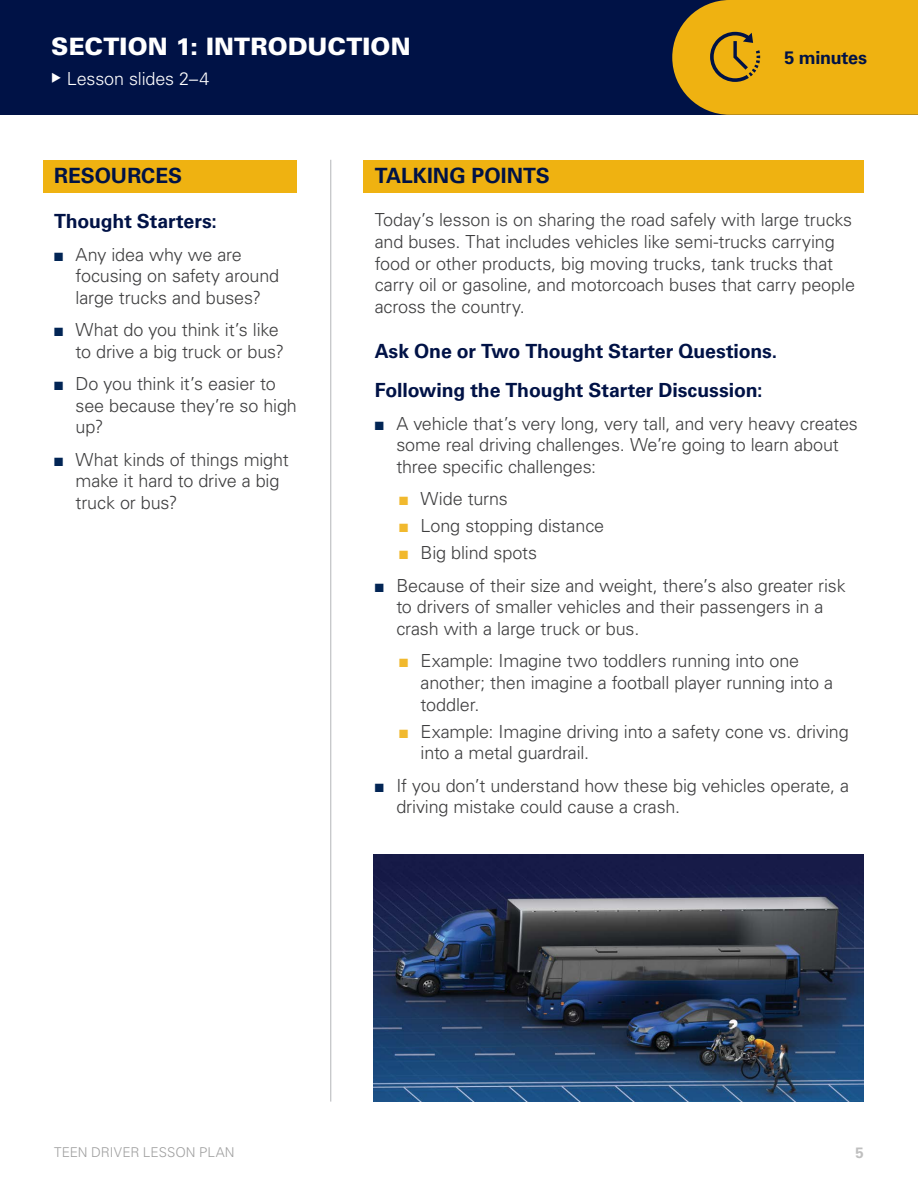
<style>
.page{position:relative;width:918px;height:1188px;background:#fff}
.page>*{position:absolute;margin:0;border:0;box-sizing:border-box;transform-origin:0 0}
.t1{font:900 24px "Univers LT Std";letter-spacing:.005em;color:#fff}
.t2{font:700 21px "Univers LT Std";color:#001246}
.t3{font:700 19.5px "Univers LT Std";letter-spacing:-.005em;color:#001246}
.t4{font:300 18px/21.6px "Univers LT Std";letter-spacing:-.01em;color:#3e3e3f}
.t5{font:300 18px "Univers LT Std";letter-spacing:-.01em;color:#fff}
.t6{font:700 18px "Univers LT Std";letter-spacing:-.015em;color:#001246}
.t7{font:700 15px "Univers LT Std";color:#bfbfbf}
.t8{font:300 13.5px "Univers LT Std";letter-spacing:.005em;color:#9f9f9f}
.t9{font:12px "Zapf Dingbats ITC";color:#022555}
.t10{font:12px "Zapf Dingbats ITC";color:#f1b92e}
</style>
<div class="page">
<hr style="left:330px;top:160px;width:1px;height:942px;background:#bcbdc0">
<div style="left:43px;top:160px;width:254px;height:32px;background:#efb211"></div>
<div style="left:364px;top:160px;width:500px;height:32px;background:#efb211"></div>
<div style="left:0;top:0;width:918px;height:115px;background:#001246"></div>
<svg style="left:672px;top:0;width:246px;height:115px"></svg>
<img style="left:374px;top:855px;width:490px;height:247px">
<h1 class="t1" style="left:51px;top:32px;width:361px">SECTION 1: INTRODUCTION</h1>
<p class="t5" style="left:51px;top:68px;width:160px">◆ Lesson slides 2–4</p>
<p class="t6" style="left:785px;top:47px;width:84px">5 minutes</p>
<h2 class="t2" style="left:54px;top:164px;width:130px">RESOURCES</h2>
<h3 class="t3" style="left:54px;top:210px;width:164px">Thought Starters:</h3>
<p class="t9" style="left:54px;top:251px;width:11px">■</p>
<p class="t4" style="left:76px;top:243px;width:205px">Any idea why we are focusing on safety around large trucks and buses?</p>
<p class="t9" style="left:54px;top:326px;width:11px">■</p>
<p class="t4" style="left:76px;top:319px;width:210px">What do you think it’s like to drive a big truck or bus?</p>
<p class="t9" style="left:54px;top:380px;width:11px">■</p>
<p class="t4" style="left:76px;top:373px;width:223px">Do you think it’s easier to see because they’re so high up?</p>
<p class="t9" style="left:54px;top:456px;width:11px">■</p>
<p class="t4" style="left:76px;top:449px;width:215px">What kinds of things might make it hard to drive a big truck or bus?</p>
<h2 class="t2" style="left:375px;top:164px;width:177px">TALKING POINTS</h2>
<p class="t4" style="left:375px;top:209px;width:482px">Today’s lesson is on sharing the road safely with large trucks and buses. That includes vehicles like semi-trucks carrying food or other products, big moving trucks, tank trucks that carry oil or gasoline, and motorcoach buses that carry people across the country.</p>
<h3 class="t3" style="left:375px;top:340px;width:404px">Ask One or Two Thought Starter Questions.</h3>
<h3 class="t3" style="left:375px;top:379px;width:389px">Following the Thought Starter Discussion:</h3>
<p class="t9" style="left:375px;top:420px;width:11px">■</p>
<p class="t4" style="left:396px;top:413px;width:463px">A vehicle that’s very long, very tall, and very heavy creates some real driving challenges. We’re going to learn about three specific challenges:</p>
<p class="t10" style="left:399px;top:496px;width:11px">■</p>
<p class="t4" style="left:421px;top:488px;width:89px">Wide turns</p>
<p class="t10" style="left:399px;top:523px;width:11px">■</p>
<p class="t4" style="left:421px;top:515px;width:185px">Long stopping distance</p>
<p class="t10" style="left:399px;top:550px;width:11px">■</p>
<p class="t4" style="left:421px;top:542px;width:118px">Big blind spots</p>
<p class="t9" style="left:375px;top:582px;width:11px">■</p>
<p class="t4" style="left:396px;top:575px;width:451px">Because of their size and weight, there’s also greater risk to drivers of smaller vehicles and their passengers in a crash with a large truck or bus.</p>
<p class="t10" style="left:399px;top:658px;width:11px">■</p>
<p class="t4" style="left:421px;top:650px;width:414px">Example: Imagine two toddlers running into one another; then imagine a football player running into a toddler.</p>
<p class="t10" style="left:399px;top:728px;width:11px">■</p>
<p class="t4" style="left:421px;top:720px;width:430px">Example: Imagine driving into a safety cone vs. driving into a metal guardrail.</p>
<p class="t9" style="left:375px;top:782px;width:11px">■</p>
<p class="t4" style="left:396px;top:774px;width:454px">If you don’t understand how these big vehicles operate, a driving mistake could cause a crash.</p>
<p class="t8" style="left:54px;top:1144px;width:182px">TEEN DRIVER LESSON PLAN</p>
<p class="t7" style="left:856px;top:1144px;width:10px">5</p>
</div>
